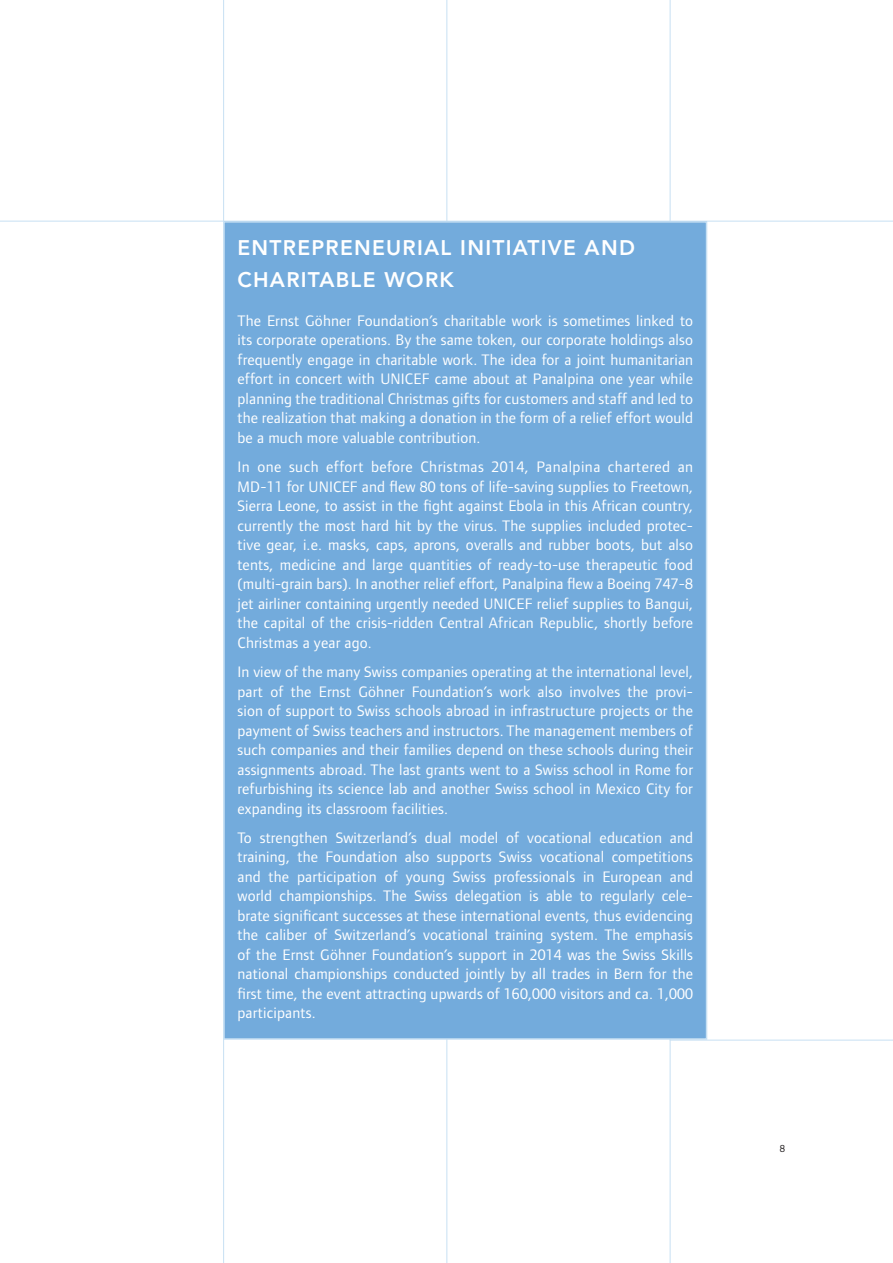
<style>
.page{position:relative;width:893px;height:1263px;background:#fff}
.page>*{position:absolute;margin:0;border:0;box-sizing:border-box;transform-origin:0 0}
.t1{font:800 21px/31.5px "Avenir";letter-spacing:.06em;color:#fff}
.t2{font:15.75px/19.5px "Foundry Form Sans";letter-spacing:.01em;color:#fff;text-align:justify}
.t3{font:10.5px "Foundry Form Sans";color:#231f20}
</style>
<div class="page">
<hr style="left:0;top:221px;width:893px;height:1px;background:#c7e0f3">
<hr style="left:223px;top:0;width:1px;height:1263px;background:#c7e0f3">
<hr style="left:446px;top:0;width:1px;height:1263px;background:#c7e0f3">
<hr style="left:670px;top:0;width:1px;height:1263px;background:#c7e0f3">
<hr style="left:670px;top:1040px;width:223px;height:1px;background:#c7e0f3">
<div style="left:224px;top:222px;width:482px;height:817px;background:#73abdc"></div>
<h1 class="t1" style="left:237px;top:232px;width:381px;text-indent:149px">URIAL IN ITIATIVE AND<br>CHARITABLE WOR</h1>
<h1 class="t1" style="left:237px;top:232px;width:16px">ENTREPRENE</h1>
<h1 class="t1" style="left:439px;top:264px;width:16px">K</h1>
<p class="t2" style="left:237px;top:311px;width:457px">The Ernst Göhner Foundation’s charitable work is sometimes linked to its corporate operations. By the same token, our corporate holdings also frequently engage in charitable work. The idea for a joint humanitarian effort in concert with UNICEF came about at Panalpina one year while planning the traditional Christmas gifts for customers and staff and led to the realization that making a donation in the form of a relief effort would be a much more valuable contribution.</p>
<p class="t2" style="left:237px;top:457px;width:457px">In one such effort before Christmas 2014, Panalpina chartered an MD-11 for UNICEF and flew 80 tons of life-saving supplies to Freetown, Sierra Leone, to assist in the fight against Ebola in this African country, currently the most hard hit by the virus. The supplies included protec&shy;tive gear, i.e. masks, caps, aprons, overalls and rubber boots, but also tents, medicine and large quantities of ready-to-use therapeutic food (multi-grain bars). In another relief effort, Panalpina flew a Boeing 747-8 jet airliner containing urgently needed UNICEF relief supplies to Bangui, the capital of the crisis-ridden Central African Republic, shortly before Christmas a year ago.</p>
<p class="t2" style="left:237px;top:662px;width:457px">In view of the many Swiss companies operating at the international level, part of the Ernst Göhner Foundation’s work also involves the provi&shy;sion of support to Swiss schools abroad in infrastructure projects or the payment of Swiss teachers and instructors. The management members of such companies and their families depend on these schools during their assignments abroad. The last grants went to a Swiss school in Rome for refurbishing its science lab and another Swiss school in Mexico City for expanding its classroom facilities.</p>
<p class="t2" style="left:237px;top:828px;width:457px">To strengthen Switzerland’s dual model of vocational education and training, the Foundation also supports Swiss vocational competitions and the participation of young Swiss professionals in European and world championships. The Swiss delegation is able to regularly cele&shy;brate significant successes at these international events, thus evidencing the caliber of Switzerland’s vocational training system. The emphasis of the Ernst Göhner Foundation’s support in 2014 was the Swiss Skills national championships conducted jointly by all trades in Bern for the first time, the event attracting upwards of 160,000 visitors and ca. 1,000 participants.</p>
<p class="t3" style="left:780px;top:1143px;width:7px">8</p>
</div>
